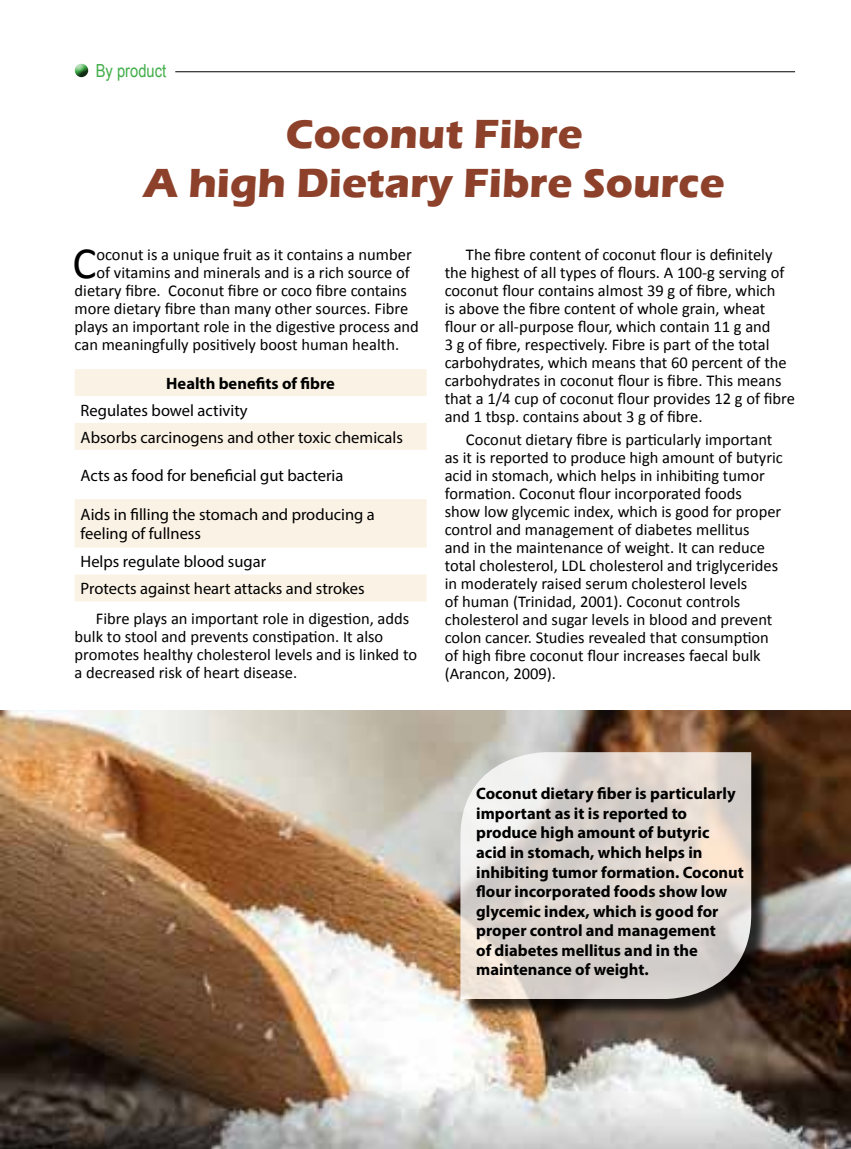
<style>
.page{position:relative;width:851px;height:1149px;background:#fff}
.page>*{position:absolute;margin:0;border:0;box-sizing:border-box;transform-origin:0 0}
.t1{font:44.85px "Calibri";color:#000}
.t2{font:700 41.85px/48.6px "Eras ITC";color:#8e412a;text-align:center}
.t3{font:18px "Arial Narrow";color:#41ad49}
.t4{font:16.5px/18px "Calibri";color:#000}
.t5{font:700 16.5px/19.5px "Myriad Pro";color:#000}
.t6{font:16.5px/26.8px "Myriad Pro";color:#000}
</style>
<div class="page">
<hr style="left:175px;top:71px;width:620px;height:1px;background:#000">
<div style="left:72px;top:63px;width:16px;height:11px;background:#fff;opacity:.75"></div>
<div style="left:72px;top:64px;width:16px;height:15px;background:#000;opacity:.75"></div>
<img style="left:1px;top:710px;width:849px;height:438px">
<svg style="left:75px;top:369px;width:351px;height:232px;fill:#faf2e5"></svg>
<svg style="left:462px;top:754px;width:308px;height:263px;background:#43352a"></svg>
<svg style="left:460px;top:752px;width:291px;height:246px;background:#d9d2cd"></svg>
<p class="t3" style="left:96px;top:57px;width:72px">By product</p>
<h2 class="t2" style="left:144px;top:110px;width:582px">Coconut Fibre<br>A high Dietary Fibre Source</h2>
<h1 class="t1" style="left:72px;top:235px;width:25px">C</h1>
<p class="t4" style="left:96px;top:245px;width:317px">oconut is a unique fruit as it contains a number</p>
<p class="t4" style="left:96px;top:263px;width:315px">of vitamins and minerals and is a rich source of</p>
<p class="t4" style="left:75px;top:281px;width:334px">dietary fibre. Coconut fibre or coco fibre contains</p>
<p class="t4" style="left:75px;top:299px;width:335px">more dietary fibre than many other sources. Fibre</p>
<p class="t4" style="left:75px;top:317px;width:346px">plays an important role in the digestive process and</p>
<p class="t4" style="left:75px;top:335px;width:326px">can meaningfully positively boost human health.</p>
<p class="t5" style="left:166px;top:373px;width:170px">Health benefits of fibre</p>
<p class="t6" style="left:81px;top:396px;width:324px">Regulates bowel activity<br>Absorbs carcinogens and other toxic chemicals</p>
<p class="t6" style="left:81px;top:461px;width:264px">Acts as food for beneficial gut bacteria</p>
<p class="t6" style="left:81px;top:504px;width:296px;line-height:19.5px">Aids in filling the stomach and producing a feeling of fullness</p>
<p class="t6" style="left:81px;top:548px;width:285px">Helps regulate blood sugar<br>Protects against heart attacks and strokes</p>
<p class="t4" style="left:75px;top:608px;width:344px;text-indent:21px">Fibre plays an important role in digestion, adds bulk to stool and prevents constipation. It also promotes healthy cholesterol levels and is linked to a decreased risk of heart disease.</p>
<p class="t4" style="left:444px;top:245px;width:352px;text-indent:21px">The fibre content of coconut flour is definitely the highest of all types of flours. A 100-g serving of coconut flour contains almost 39 g of fibre, which<br>is above the fibre content of whole grain, wheat flour or all-purpose flour, which contain 11 g and<br>3 g of fibre, respectively. Fibre is part of the total carbohydrates, which means that 60 percent of the carbohydrates in coconut flour is fibre. This means that a 1/4 cup of coconut flour provides 12 g of fibre and 1 tbsp. contains about 3 g of fibre.</p>
<p class="t4" style="left:444px;top:429px;width:339px;text-indent:21px">Coconut dietary fibre is particularly important as it is reported to produce high amount of butyric acid in stomach, which helps in inhibiting tumor formation. Coconut flour incorporated foods<br>show low glycemic index, which is good for proper control and management of diabetes mellitus<br>and in the maintenance of weight. It can reduce total cholesterol, LDL cholesterol and triglycerides in moderately raised serum cholesterol levels<br>of human (Trinidad, 2001). Coconut controls cholesterol and sugar levels in blood and prevent colon cancer. Studies revealed that consumption of high fibre coconut flour increases faecal bulk (Arancon, 2009).</p>
<p class="t5" style="left:476px;top:783px;width:269px">Coconut dietary fiber is particularly important as it is reported to produce high amount of butyric acid in stomach, which helps in inhibiting tumor formation. Coconut flour incorporated foods show low glycemic index, which is good for proper control and management<br>of diabetes mellitus and in the maintenance of weight.</p>
</div>
